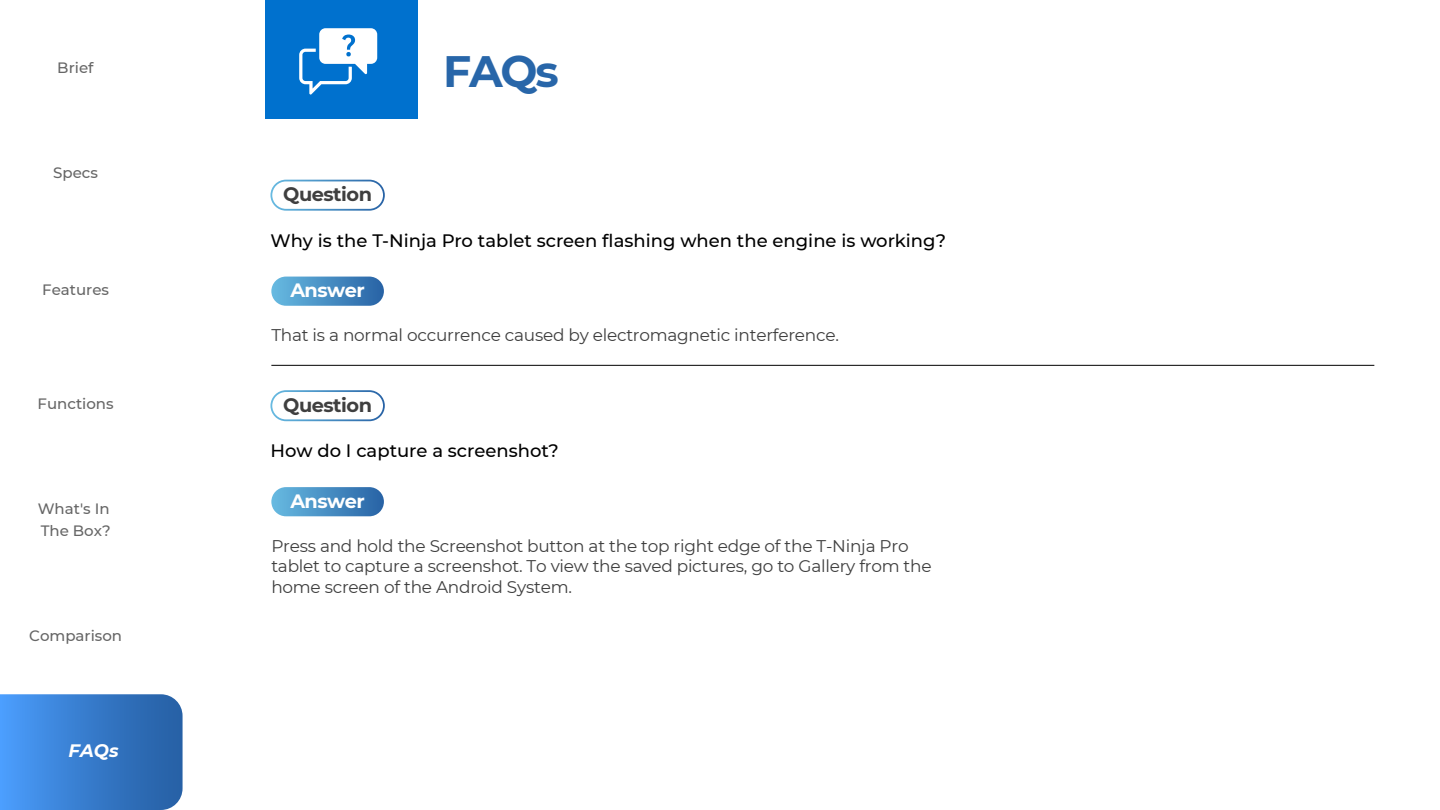
<style>
.page{position:relative;width:1440px;height:810px;background:#fff}
.page>*{position:absolute;margin:0;border:0;box-sizing:border-box;transform-origin:0 0}
.t1{font:700 43.95px "Montserrat";color:#2866a9}
.t2{font:700 19.35px "Montserrat";letter-spacing:-.025em;color:#3f3f3f}
.t3{font:700 19.35px "Montserrat";letter-spacing:-.025em;color:#fff}
.t4{font:500 18px "Montserrat";color:#000}
.t5{font:italic 700 18px "Montserrat";color:#fff}
.t6{font:16.88px/20.2px "Montserrat";letter-spacing:-.015em;color:#3f3f3f}
.t7{font:500 15px/21.6px "Montserrat";color:#666}
</style>
<div class="page">
<hr style="left:271px;top:365px;width:1103px;height:1px;background:#000">
<div style="left:270px;top:180px;width:115px;height:31px;border:2px solid #fff;border-radius:15px"></div>
<div style="left:271px;top:277px;width:113px;height:29px;background:linear-gradient(to right,#6abbe1,#2964a6);border-radius:15px"></div>
<div style="left:270px;top:390px;width:115px;height:31px;border:2px solid #fff;border-radius:15px"></div>
<div style="left:271px;top:487px;width:113px;height:29px;background:linear-gradient(to right,#6abbe1,#2964a6);border-radius:15px"></div>
<div style="left:265px;top:0;width:152px;height:119px;background:#0071ce"></div>
<svg style="left:299px;top:28px;width:78px;height:67px"></svg>
<svg style="left:0;top:694px;width:183px;height:116px"></svg>
<p class="t7" style="left:57px;top:56px;width:38px">Brief</p>
<p class="t7" style="left:53px;top:161px;width:46px">Specs</p>
<p class="t7" style="left:42px;top:278px;width:68px">Features</p>
<p class="t7" style="left:38px;top:393px;width:78px">Functions</p>
<p class="t7" style="left:38px;top:498px;width:74px">What's In<br>The Box?</p>
<p class="t7" style="left:29px;top:624px;width:95px">Comparison</p>
<p class="t5" style="left:69px;top:737px;width:52px">FAQs</p>
<p class="t2" style="left:283px;top:180px;width:90px">Question</p>
<h1 class="t1" style="left:443px;top:40px;width:117px">FAQs</h1>
<p class="t4" style="left:271px;top:228px;width:677px">Why is the T-Ninja Pro tablet screen flashing when the engine is working?</p>
<p class="t3" style="left:290px;top:276px;width:76px">Answer</p>
<p class="t6" style="left:271px;top:325px;width:569px">That is a normal occurrence caused by electromagnetic interference.</p>
<p class="t2" style="left:283px;top:391px;width:90px">Question</p>
<p class="t4" style="left:271px;top:439px;width:290px">How do I capture a screenshot?</p>
<p class="t3" style="left:290px;top:487px;width:76px">Answer</p>
<p class="t6" style="left:271px;top:535px;width:662px">Press and hold the Screenshot button at the top right edge of the T-Ninja Pro tablet to capture a screenshot. To view the saved pictures, go to Gallery from the home screen of the Android System.</p>
</div>
